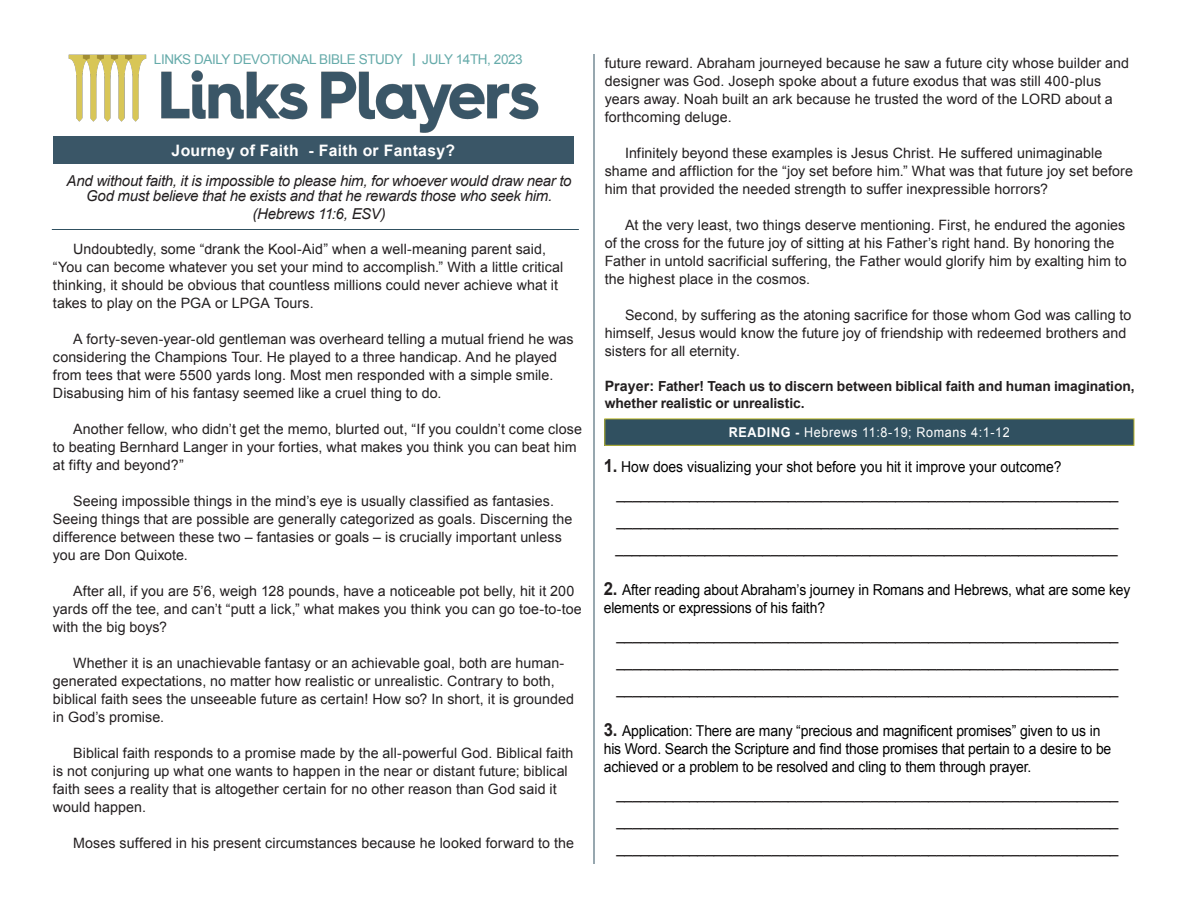
<style>
.page{position:relative;width:1188px;height:918px;background:#fff}
.page>*{position:absolute;margin:0;border:0;box-sizing:border-box;transform-origin:0 0}
.t1{font:16.5px "Arial";color:#231f20;scale:.9 1}
.t2{font:700 15.75px "Arial";letter-spacing:.02em;color:#fff}
.t3{font:15px/18px "Arial";letter-spacing:-.01em;color:#000;scale:.93 1}
.t4{font:italic 15px/15px "Arial";letter-spacing:-.02em;color:#231f20;text-align:center}
.t5{font:14.25px/18px "Arial";letter-spacing:.005em;color:#231f20}
.t6{font:700 13.8px/17.7px "Arial";letter-spacing:-.01em;color:#231f20}
.t7{font:13.5px "Arial";letter-spacing:-.03em;color:#66abaa}
.t8{font:13.5px "Arial";letter-spacing:.05em;color:#fff;scale:.93 1}
.s1{font-weight:700}
.s2{font-size:14.25px}
.s3{font-weight:700;font-size:18px;color:#231f20}
</style>
<div class="page">
<img style="left:68px;top:54px;width:471px;height:79px">
<div style="left:605px;top:419px;width:529px;height:26px;background:#305060"></div>
<div style="left:604px;top:418px;width:530px;height:28px;border:1px solid #bfb930"></div>
<div style="left:53px;top:137px;width:521px;height:27px;background:#3a5667"></div>
<hr style="left:52px;top:229px;width:527px;height:1px;background:#305060">
<hr style="left:594px;top:54px;width:1px;height:810px;background:#305060">
<p class="t7" style="left:154px;top:51px;width:370px">LINKS DAILY DEVOTIONAL BIBLE STUDY <span class="s1">|</span> JULY 14TH, 2023</p>
<p class="t2" style="left:172px;top:140px;width:285px">Journey of Faith - Faith or Fantasy?</p>
<p class="t4" style="left:67px;top:174px;width:507px">And without faith, it is impossible to please him, for whoever would draw near to<br>God must believe that he exists and that he rewards those who seek him.</p>
<p class="t4" style="left:252px;top:206px;width:135px">(Hebrews 11:6, ESV)</p>
<p class="t5" style="left:53px;top:240px;width:512px;text-indent:20px">Undoubtedly, some “drank the Kool-Aid” when a well-meaning parent said, “You can become whatever you set your mind to accomplish.” With a little critical thinking, it should be obvious that countless millions could never achieve what it takes to play on the PGA or LPGA Tours.</p>
<p class="t5" style="left:53px;top:330px;width:522px;text-indent:20px">A forty-seven-year-old gentleman was overheard telling a mutual friend he was considering the Champions Tour. He played to a three handicap. And he played from tees that were 5500 yards long. Most men responded with a simple smile.<br>Disabusing him of his fantasy seemed like a cruel thing to do.</p>
<p class="t5" style="left:53px;top:420px;width:531px;text-indent:20px">Another fellow, who didn’t get the memo, blurted out, “If you couldn’t come close to beating Bernhard Langer in your forties, what makes you think you can beat him at fifty and beyond?”</p>
<p class="t5" style="left:53px;top:492px;width:521px;text-indent:20px">Seeing impossible things in the mind’s eye is usually classified as fantasies.<br>Seeing things that are possible are generally categorized as goals. Discerning the difference between these two – fantasies or goals – is crucially important unless you are Don Quixote.</p>
<p class="t5" style="left:53px;top:582px;width:530px;text-indent:20px">After all, if you are 5’6, weigh 128 pounds, have a noticeable pot belly, hit it 200 yards off the tee, and can’t “putt a lick,” what makes you think you can go toe-to-toe with the big boys?</p>
<p class="t5" style="left:53px;top:654px;width:523px;text-indent:20px">Whether it is an unachievable fantasy or an achievable goal, both are human&shy;generated expectations, no matter how realistic or unrealistic. Contrary to both, biblical faith sees the unseeable future as certain! How so? In short, it is grounded in God’s promise.</p>
<p class="t5" style="left:53px;top:744px;width:522px;text-indent:20px">Biblical faith responds to a promise made by the all-powerful God. Biblical faith is not conjuring up what one wants to happen in the near or distant future; biblical faith sees a reality that is altogether certain for no other reason than God said it would happen.</p>
<p class="t5" style="left:73px;top:834px;width:502px">Moses suffered in his present circumstances because he looked forward to the</p>
<p class="t5" style="left:605px;top:54px;width:526px">future reward. Abraham journeyed because he saw a future city whose builder and designer was God. Joseph spoke about a future exodus that was still 400-plus years away. Noah built an ark because he trusted the word of the LORD about a forthcoming deluge.</p>
<p class="t5" style="left:605px;top:144px;width:530px;text-indent:20px">Infinitely beyond these examples is Jesus Christ. He suffered unimaginable shame and affliction for the “joy set before him.” What was that future joy set before him that provided the needed strength to suffer inexpressible horrors?</p>
<p class="t5" style="left:605px;top:216px;width:524px;text-indent:20px">At the very least, two things deserve mentioning. First, he endured the agonies of the cross for the future joy of sitting at his Father’s right hand. By honoring the Father in untold sacrificial suffering, the Father would glorify him by exalting him to the highest place in the cosmos.</p>
<p class="t5" style="left:605px;top:306px;width:528px;text-indent:20px">Second, by suffering as the atoning sacrifice for those whom God was calling to himself, Jesus would know the future joy of friendship with redeemed brothers and sisters for all eternity.</p>
<p class="t6" style="left:605px;top:378px;width:531px"><span class="s2">Prayer:</span> Father! Teach us to discern between biblical faith and human imagination, whether realistic or unrealistic.</p>
<p class="t8" style="left:729px;top:423px;width:304px"><span class="s1">READING -</span> Hebrews 11:8-19; Romans 4:1-12</p>
<p class="t3" style="left:604px;top:457px;width:494px"><span class="s3">1.</span> How does visualizing your shot before you hit it improve your outcome?</p>
<p class="t1" style="left:617px;top:482px;width:559px">_____________________________________________________________</p>
<p class="t1" style="left:617px;top:509px;width:559px">_____________________________________________________________</p>
<p class="t1" style="left:616px;top:536px;width:559px">_____________________________________________________________</p>
<p class="t3" style="left:604px;top:580px;width:568px"><span class="s3">2.</span> After reading about Abraham’s journey in Romans and Hebrews, what are some key elements or expressions of his faith?</p>
<p class="t1" style="left:617px;top:623px;width:559px">_____________________________________________________________</p>
<p class="t1" style="left:617px;top:650px;width:559px">_____________________________________________________________</p>
<p class="t1" style="left:617px;top:677px;width:559px">_____________________________________________________________</p>
<p class="t3" style="left:604px;top:721px;width:547px"><span class="s3">3.</span> Application: There are many “precious and magnificent promises” given to us in his Word. Search the Scripture and find those promises that pertain to a desire to be achieved or a problem to be resolved and cling to them through prayer.</p>
<p class="t1" style="left:617px;top:782px;width:559px">_____________________________________________________________</p>
<p class="t1" style="left:617px;top:809px;width:559px">_____________________________________________________________</p>
<p class="t1" style="left:617px;top:836px;width:559px">_____________________________________________________________</p>
</div>
